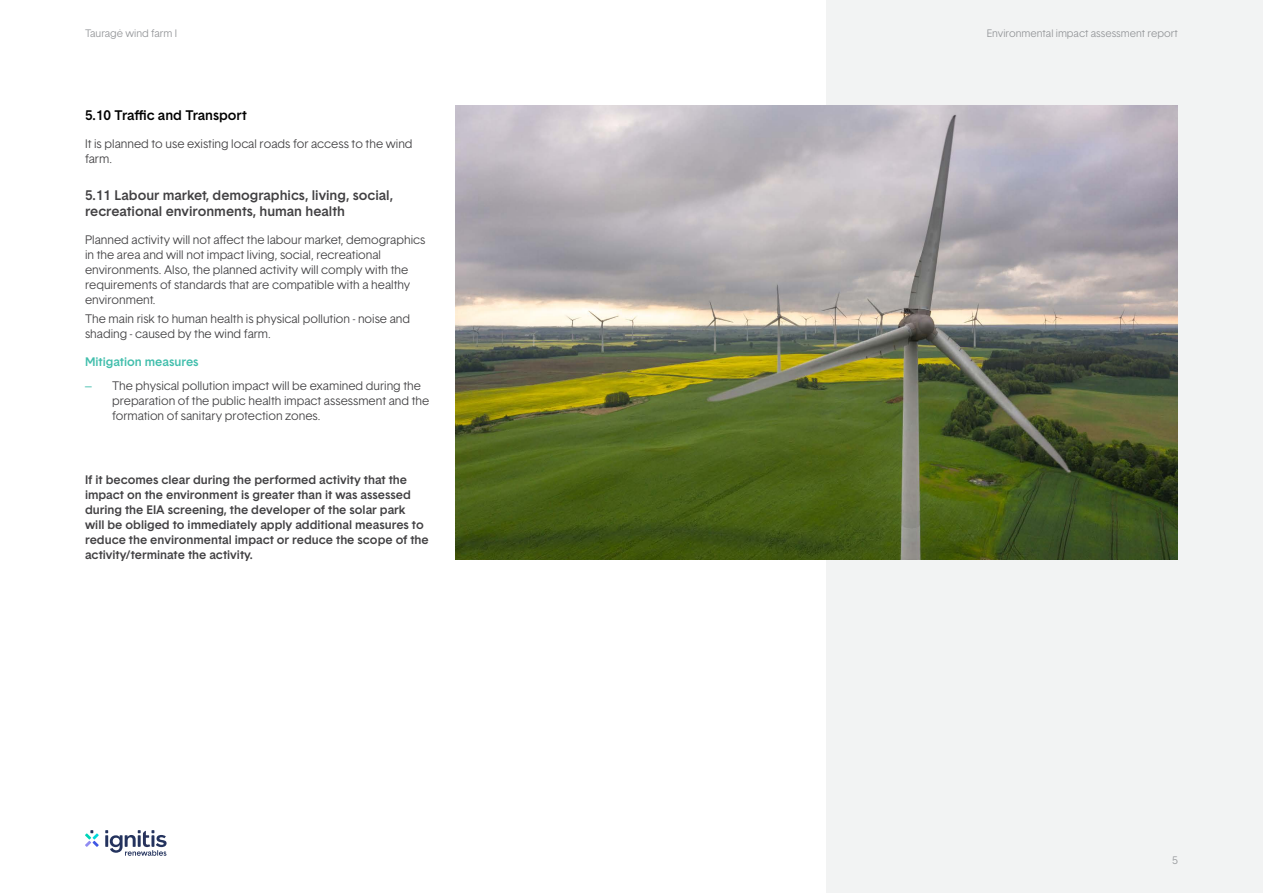
<style>
.page{position:relative;width:1263px;height:893px;background:#fff}
.page>*{position:absolute;margin:0;border:0;box-sizing:border-box;transform-origin:0 0}
.t1{font:500 13.5px/16.2px "Basetica";color:#414042}
.t2{font:500 13.5px "Basetica";color:#000}
.t3{font:300 12px/15px "Basetica";color:#414042}
.t4{font:500 12px/15px "Basetica";color:#414042}
.t5{font:500 12px "Basetica";color:#41beac}
.t6{font:300 10.5px "Basetica";color:#939598}
.s1{font-family:"Arial";font-weight:400;color:#41beac}
</style>
<div class="page">
<svg style="left:85px;top:830px;width:14px;height:17px"></svg>
<svg style="left:105px;top:830px;width:62px;height:26px"></svg>
<div style="left:826px;top:0;width:437px;height:893px;background:#f2f3f3"></div>
<img style="left:455px;top:105px;width:723px;height:454px">
<p class="t6" style="left:85px;top:26px;width:93px">Tauragė wind farm I</p>
<p class="t6" style="left:987px;top:26px;width:193px">Environmental impact assessment report</p>
<p class="t2" style="left:85px;top:106px;width:163px">5.10 Traffic and Transport</p>
<p class="t3" style="left:85px;top:136px;width:329px">It is planned to use existing local roads for access to the wind farm.</p>
<p class="t1" style="left:85px;top:187px;width:310px">5.11 Labour market, demographics, living, social, recreational environments, human health</p>
<p class="t3" style="left:85px;top:232px;width:342px">Planned activity will not affect the labour market, demographics in the area and will not impact living, social, recreational environments. Also, the planned activity will comply with the requirements of standards that are compatible with a healthy environment.</p>
<p class="t3" style="left:85px;top:311px;width:327px">The main risk to human health is physical pollution - noise and shading - caused by the wind farm.</p>
<p class="t5" style="left:85px;top:354px;width:115px">Mitigation measures</p>
<p class="t3" style="left:112px;top:378px;width:319px;text-indent:-27px"><span class="s1">–</span> The physical pollution impact will be examined during the preparation of the public health impact assessment and the formation of sanitary protection zones.</p>
<p class="t4" style="left:85px;top:472px;width:345px">If it becomes clear during the performed activity that the impact on the environment is greater than it was assessed during the EIA screening, the developer of the solar park<br>will be obliged to immediately apply additional measures to reduce the environmental impact or reduce the scope of the activity/terminate the activity.</p>
<p class="t6" style="left:1172px;top:853px;width:7px">5</p>
</div>
